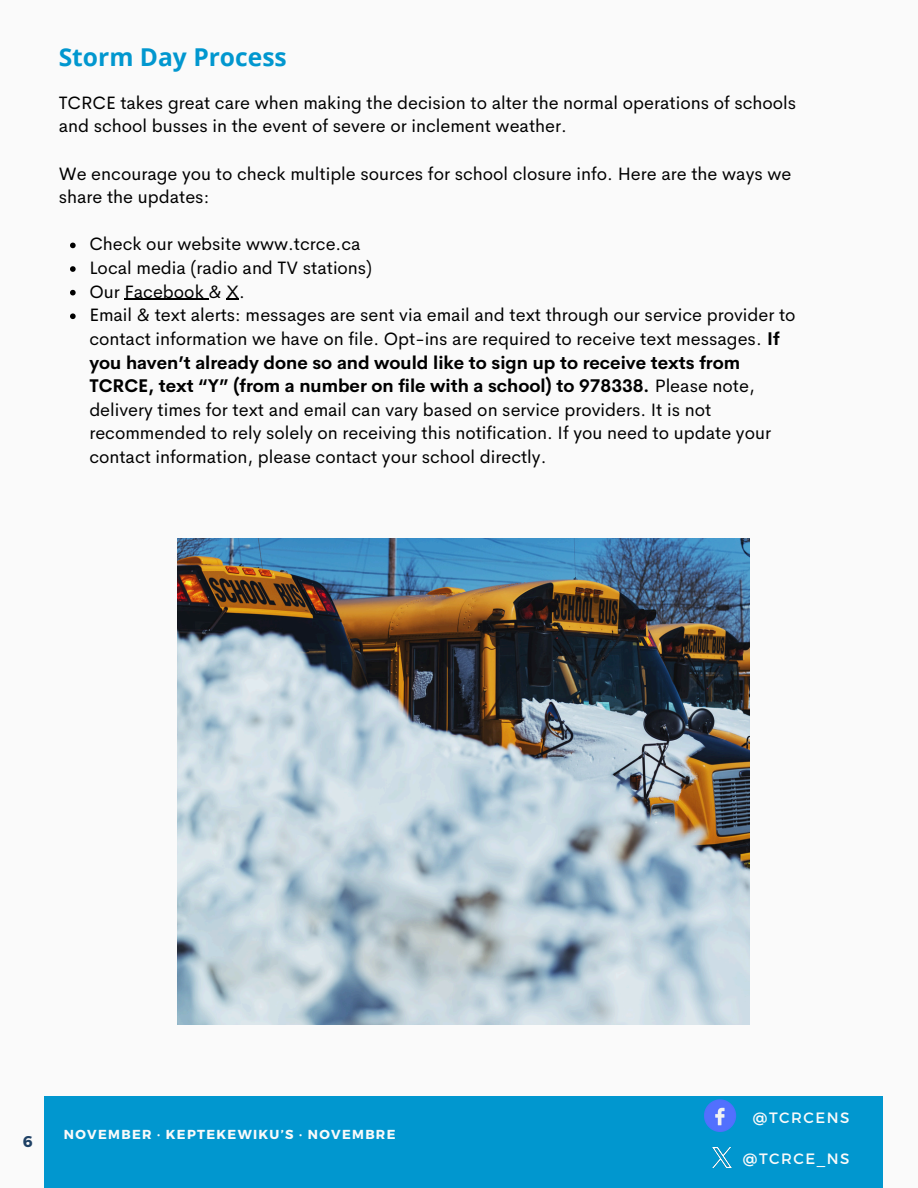
<style>
.page{position:relative;width:918px;height:1188px;background:#fafafa}
.page>*{position:absolute;margin:0;border:0;box-sizing:border-box;transform-origin:0 0}
.t1{font:700 24.6px "Open Sans";color:#0197cf}
.t2{font:18px/23.7px "Cerebri Sans";color:#000}
.t3{font:700 15.6px "Montserrat";color:#1f4165}
.t4{font:15px "Montserrat";letter-spacing:.1em;color:#fafafa}
.t5{font:700 13.05px "Montserrat";letter-spacing:.1em;color:#fafafa}
.s1{font-weight:700}
</style>
<div class="page">
<div style="left:44px;top:1096px;width:838px;height:92px;background:#0197cf"></div>
<img style="left:704px;top:1099px;width:33px;height:32px">
<img style="left:712px;top:1147px;width:19px;height:20px">
<img style="left:177px;top:539px;width:573px;height:486px">
<svg style="left:70px;top:243px;width:6px;height:5px"></svg>
<svg style="left:70px;top:266px;width:6px;height:6px"></svg>
<svg style="left:70px;top:290px;width:6px;height:5px"></svg>
<hr style="left:124px;top:299px;width:85px;height:1px;background:#000">
<svg style="left:227px;top:299px;width:12px;height:1px"></svg>
<svg style="left:70px;top:313px;width:6px;height:6px"></svg>
<p class="t1" style="left:59px;top:40px;width:230px">Storm Day Process</p>
<p class="t2" style="left:59px;top:91px;width:739px">TCRCE takes great care when making the decision to alter the normal operations of schools and school busses in the event of severe or inclement weather.</p>
<p class="t2" style="left:59px;top:161px;width:734px">We encourage you to check multiple sources for school closure info. Here are the ways we share the updates:</p>
<p class="t2" style="left:89px;top:232px;width:273px">Check our website www.tcrce.ca</p>
<p class="t2" style="left:89px;top:256px;width:284px">Local media (radio and TV stations)</p>
<h3 class="t2" style="left:89px;top:280px;width:157px">Our Facebook &amp; X.</h3>
<h3 class="t2" style="left:89px;top:303px;width:708px">Email &amp; text alerts: messages are sent via email and text through our service provider to contact information we have on file. Opt-ins are required to receive text messages. <span class="s1">If you haven’t already done so and would like to sign up to receive texts from TCRCE, text “Y” (from a number on file with a school) to 978338.</span> Please note, delivery times for text and email can vary based on service providers. It is not recommended to rely solely on receiving this notification. If you need to update your contact information, please contact your school directly.</h3>
<p class="t3" style="left:23px;top:1131px;width:11px">6</p>
<p class="t5" style="left:64px;top:1126px;width:333px">NOVEMBER · KEPTEKEWIKU’S · NOVEMBRE</p>
<h2 class="t4" style="left:753px;top:1108px;width:98px">@TCRCENS</h2>
<h2 class="t4" style="left:743px;top:1149px;width:108px">@TCRCE_NS</h2>
</div>
